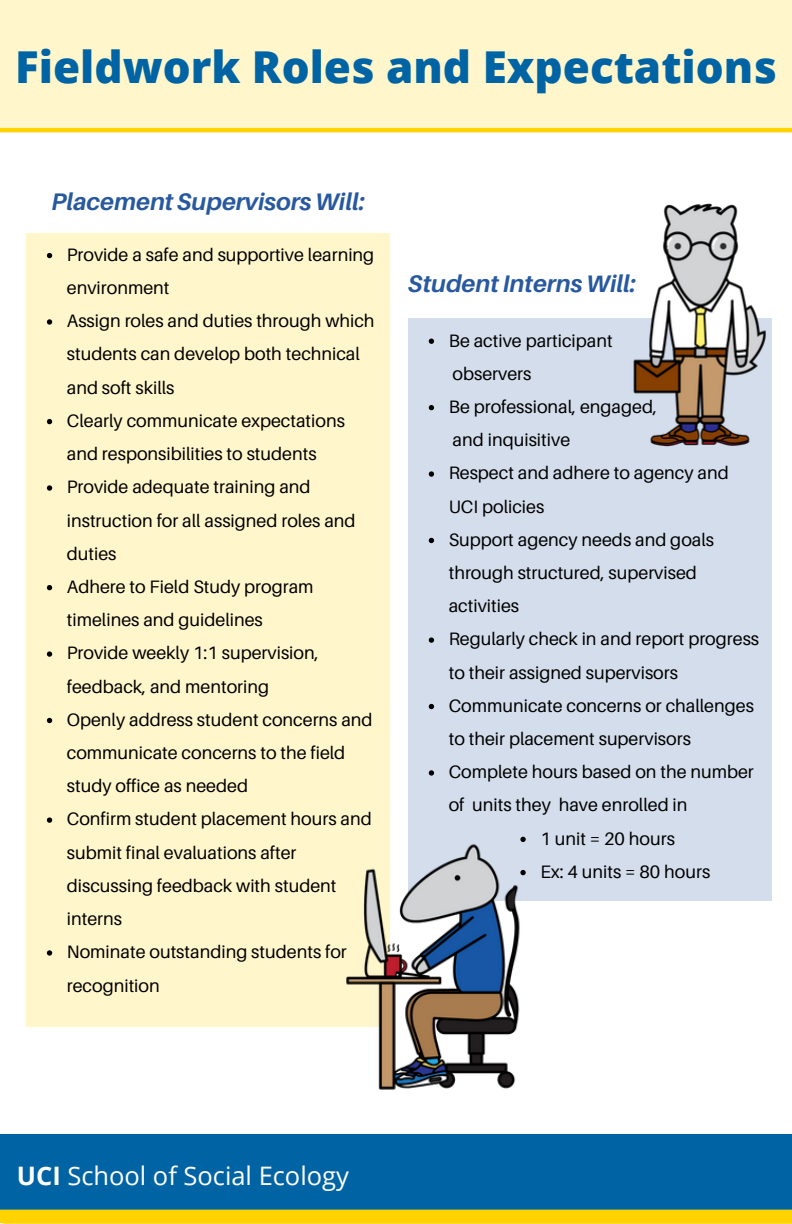
<style>
.page{position:relative;width:792px;height:1224px;background:#fff}
.page>*{position:absolute;margin:0;border:0;box-sizing:border-box;transform-origin:0 0}
.t1{font:800 44px "Open Sans";color:#0064a4}
.t2{font:34.8px "Open Sans";color:#fff}
.t3{font:25.4px "Open Sans";color:#fff}
.t4{font:italic 700 24px "Aileron";color:#28599e}
.t5{font:18px/33.2px "Aileron";color:#000}
.s1{font-weight:700}
</style>
<div class="page">
<div style="left:4px;top:1215px;width:788px;height:9px;background:#ffda32"></div>
<div style="left:0;top:1135px;width:792px;height:81px;background:#0064a4"></div>
<div style="left:0;top:1210px;width:792px;height:13px;background:#ffd200"></div>
<div style="left:408px;top:318px;width:364px;height:582px;background:#d4ddeb"></div>
<svg style="left:429px;top:339px;width:5px;height:5px"></svg>
<svg style="left:429px;top:405px;width:5px;height:5px"></svg>
<svg style="left:429px;top:471px;width:5px;height:6px"></svg>
<svg style="left:429px;top:538px;width:5px;height:5px"></svg>
<svg style="left:429px;top:637px;width:5px;height:6px"></svg>
<svg style="left:429px;top:704px;width:5px;height:5px"></svg>
<svg style="left:429px;top:770px;width:5px;height:6px"></svg>
<div style="left:26px;top:233px;width:364px;height:794px;background:#fff6cc"></div>
<svg style="left:47px;top:253px;width:5px;height:5px"></svg>
<svg style="left:47px;top:319px;width:5px;height:6px"></svg>
<svg style="left:47px;top:419px;width:5px;height:5px"></svg>
<svg style="left:47px;top:485px;width:5px;height:6px"></svg>
<svg style="left:47px;top:585px;width:5px;height:5px"></svg>
<svg style="left:47px;top:651px;width:5px;height:6px"></svg>
<svg style="left:47px;top:718px;width:5px;height:5px"></svg>
<svg style="left:47px;top:817px;width:5px;height:6px"></svg>
<svg style="left:47px;top:950px;width:5px;height:6px"></svg>
<img style="left:633px;top:203px;width:133px;height:244px">
<img style="left:346px;top:836px;width:220px;height:254px">
<hr style="left:0;top:128px;width:792px;height:4px;background:#ffd200">
<div style="left:0;top:0;width:792px;height:128px;background:#fff6cc"></div>
<p class="t1" style="left:15px;top:36px;width:763px">Fieldwork Roles and Expectations</p>
<p class="t4" style="left:51px;top:187px;width:315px">Placement Supervisors Will:</p>
<p class="t5" style="left:67px;top:238px;width:309px">Provide a safe and supportive learning environment</p>
<p class="t5" style="left:67px;top:304px;width:309px">Assign roles and duties through which students can develop both technical and soft skills</p>
<p class="t5" style="left:67px;top:404px;width:280px">Clearly communicate expectations and responsibilities to students</p>
<p class="t5" style="left:67px;top:470px;width:290px">Provide adequate training and instruction for all assigned roles and duties</p>
<p class="t5" style="left:67px;top:570px;width:248px">Adhere to Field Study program timelines and guidelines</p>
<p class="t5" style="left:67px;top:636px;width:253px">Provide weekly 1:1 supervision, feedback, and mentoring</p>
<p class="t5" style="left:67px;top:703px;width:307px">Openly address student concerns and communicate concerns to the field study office as needed</p>
<p class="t5" style="left:67px;top:802px;width:306px">Confirm student placement hours and submit final evaluations after discussing feedback with student interns</p>
<p class="t5" style="left:67px;top:935px;width:282px">Nominate outstanding students for recognition</p>
<p class="t4" style="left:408px;top:269px;width:229px">Student Interns Will:</p>
<p class="t5" style="left:449px;top:323px;width:165px">Be active participant</p>
<p class="t5" style="left:453px;top:356px;width:80px">observers</p>
<p class="t5" style="left:449px;top:390px;width:210px">Be professional, engaged,</p>
<p class="t5" style="left:453px;top:423px;width:119px">and inquisitive</p>
<p class="t5" style="left:449px;top:456px;width:282px">Respect and adhere to agency and<br>UCI policies</p>
<p class="t5" style="left:449px;top:523px;width:267px">Support agency needs and goals through structured, supervised activities</p>
<p class="t5" style="left:449px;top:622px;width:312px">Regularly check in and report progress to their assigned supervisors</p>
<p class="t5" style="left:449px;top:689px;width:307px">Communicate concerns or challenges to their placement supervisors</p>
<p class="t5" style="left:449px;top:755px;width:307px">Complete hours based on the number of units they have enrolled in</p>
<p class="t5" style="left:541px;top:821px;width:136px">1 unit = 20 hours</p>
<p class="t5" style="left:541px;top:855px;width:171px">Ex: 4 units = 80 hours</p>
<p class="t3" style="left:17px;top:1158px;width:334px"><span class="s1">UCI</span> School of Social Ecology</p>
<p class="t2" style="left:12px;top:1165px;width:454px"><span class="s1">UCI</span> School of Social Ecology</p>
</div>
